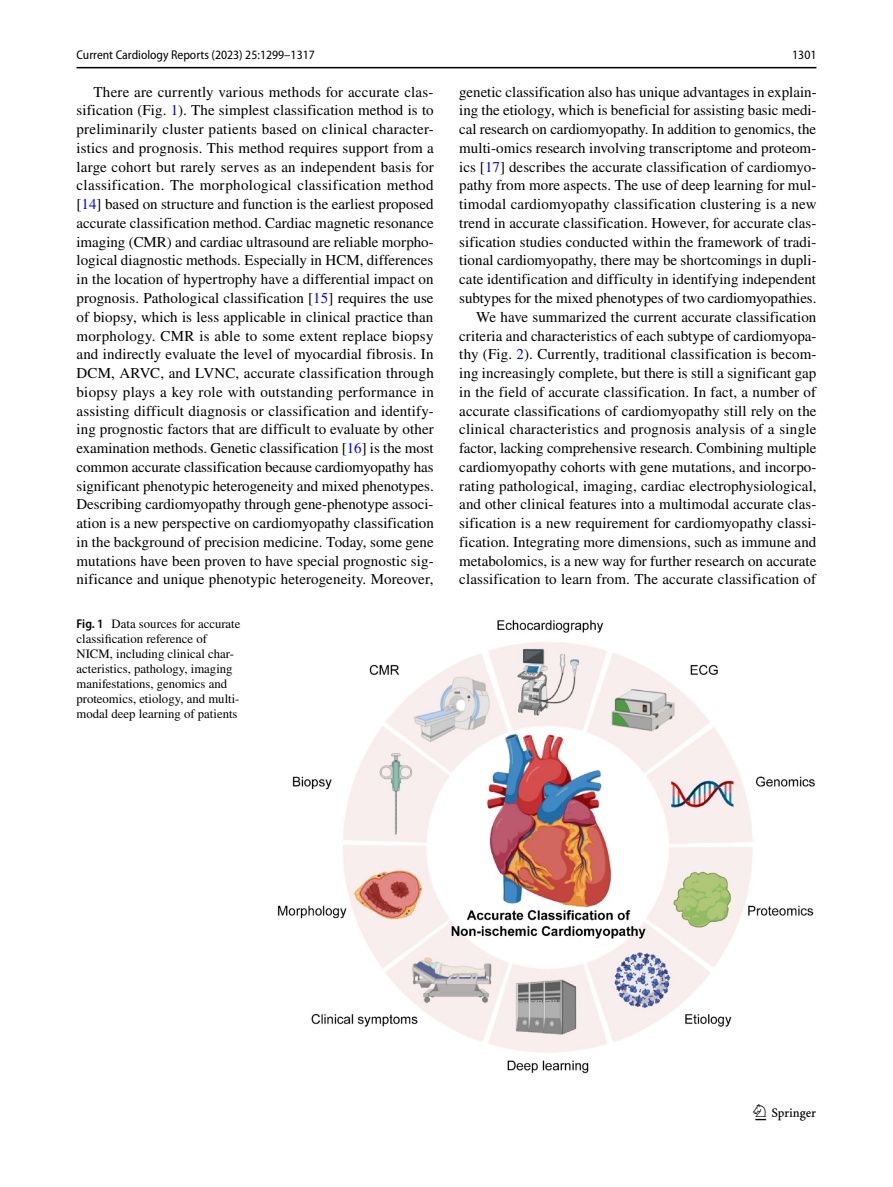
<style>
.page{position:relative;width:893px;height:1187px;background:#fff}
.page>*{position:absolute;margin:0;border:0;box-sizing:border-box;transform-origin:0 0}
.t1{font:22.5px "Springnew Regular 3";color:#000}
.t2{font:15px/18.8px "STIX";letter-spacing:.005em;color:#000;text-align:justify}
.t3{font:12.75px/15px "STIX";color:#000}
.t4{font:semi-condensed 12.75px "Myriad Pro";color:#000}
.s1{color:#00f}
.s2{font-family:"Myriad Pro";font-weight:600;font-stretch:semi-condensed}
</style>
<div class="page">
<hr style="left:77px;top:67px;width:739px;height:1px;background:#000">
<img style="left:277px;top:620px;width:538px;height:453px">
<p class="t4" style="left:77px;top:48px;width:240px">Current Cardiology Reports (2023) 25:1299–1317</p>
<p class="t4" style="left:792px;top:48px;width:26px">1301</p>
<p class="t2" style="left:77px;top:83px;width:359px;text-indent:17px">There are currently various methods for accurate clas&shy;sification (Fig. <span class="s1">1</span>). The simplest classification method is to preliminarily cluster patients based on clinical character&shy;istics and prognosis. This method requires support from a large cohort but rarely serves as an independent basis for classification. The morphological classification method [<span class="s1">14</span>] based on structure and function is the earliest proposed accurate classification method. Cardiac magnetic resonance imaging (CMR) and cardiac ultrasound are reliable morpho&shy;logical diagnostic methods. Especially in HCM, differences in the location of hypertrophy have a differential impact on prognosis. Pathological classification [<span class="s1">15</span>] requires the use of biopsy, which is less applicable in clinical practice than morphology. CMR is able to some extent replace biopsy and indirectly evaluate the level of myocardial fibrosis. In DCM, ARVC, and LVNC, accurate classification through biopsy plays a key role with outstanding performance in assisting difficult diagnosis or classification and identify&shy;ing prognostic factors that are difficult to evaluate by other examination methods. Genetic classification [<span class="s1">16</span>] is the most common accurate classification because cardiomyopathy has significant phenotypic heterogeneity and mixed phenotypes.<br>Describing cardiomyopathy through gene-phenotype associ&shy;ation is a new perspective on cardiomyopathy classification in the background of precision medicine. Today, some gene mutations have been proven to have special prognostic sig&shy;nificance and unique phenotypic heterogeneity. Moreover,</p>
<p class="t2" style="left:459px;top:83px;width:359px;text-align:right">genetic classification also has unique advantages in explain&shy;ing the etiology, which is beneficial for assisting basic medi&shy;cal research on cardiomyopathy. In addition to genomics, the multi-omics research involving transcriptome and proteom&shy;ics [<span class="s1">17</span>] describes the accurate classification of cardiomyo&shy;pathy from more aspects. The use of deep learning for mul&shy;timodal cardiomyopathy classification clustering is a new trend in accurate classification. However, for accurate clas&shy;sification studies conducted within the framework of tradi&shy;tional cardiomyopathy, there may be shortcomings in dupli&shy;cate identification and difficulty in identifying independent subtypes for the mixed phenotypes of two cardiomyopathies.<br>We have summarized the current accurate classification criteria and characteristics of each subtype of cardiomyopa&shy;thy (Fig. <span class="s1">2</span>). Currently, traditional classification is becom&shy;ing increasingly complete, but there is still a significant gap in the field of accurate classification. In fact, a number of accurate classifications of cardiomyopathy still rely on the clinical characteristics and prognosis analysis of a single factor, lacking comprehensive research. Combining multiple cardiomyopathy cohorts with gene mutations, and incorpo&shy;rating pathological, imaging, cardiac electrophysiological, and other clinical features into a multimodal accurate clas&shy;sification is a new requirement for cardiomyopathy classi&shy;fication. Integrating more dimensions, such as immune and metabolomics, is a new way for further research on accurate classification to learn from. The accurate classification of</p>
<p class="t3" style="left:77px;top:616px;width:165px"><span class="s2">Fig. 1</span> Data sources for accurate classification reference of<br>NICM, including clinical char&shy;acteristics, pathology, imaging manifestations, genomics and proteomics, etiology, and multi&shy;modal deep learning of patients</p>
<h1 class="t1" style="left:755px;top:1104px;width:62px">1 3</h1>
</div>
